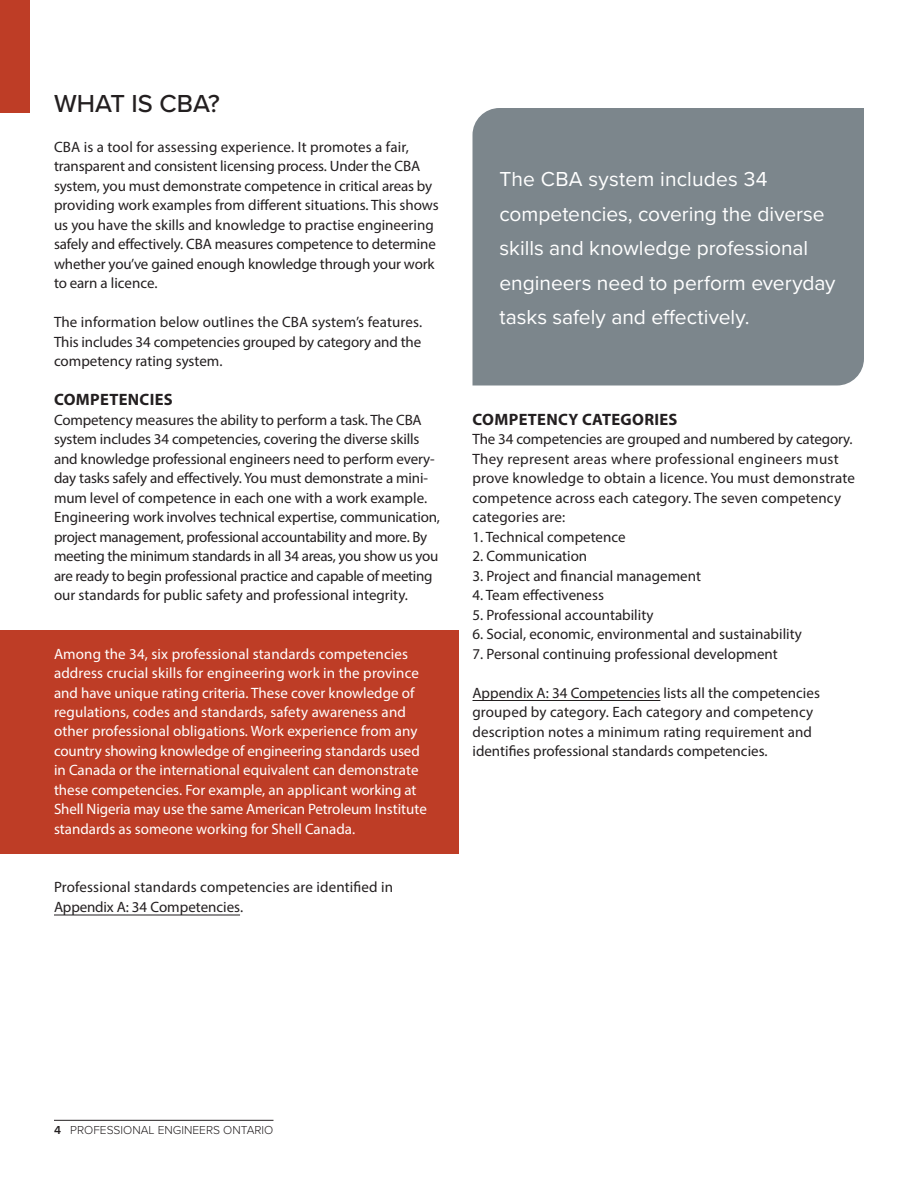
<style>
.page{position:relative;width:918px;height:1188px;background:#fff}
.page>*{position:absolute;margin:0;border:0;box-sizing:border-box;transform-origin:0 0}
.t1{font:500 25.5px "Proxima Nova";color:#231f20}
.t2{font:21px/34.5px "Proxima Nova";color:#fff}
.t3{font:700 16.5px "Myriad Pro";letter-spacing:.02em;color:#231f20}
.t4{font:15px/19.5px "Myriad Pro";color:#231f20}
.t5{font:15px/19.5px "Myriad Pro";color:#fff}
.t6{font:300 12px "Proxima Nova";color:#231f20}
.s1{font-weight:600}
</style>
<div class="page">
<hr style="left:54px;top:1120px;width:219px;height:1px;background:#231f20">
<div style="left:56px;top:630px;width:403px;height:224px;background:#be3d26"></div>
<hr style="left:472px;top:700px;width:188px;height:1px;background:#231f20">
<div style="left:472px;top:108px;width:392px;height:278px;background:#7c868c"></div>
<div style="left:0;top:0;width:29px;height:112px;background:#be3d26"></div>
<div style="left:0;top:630px;width:56px;height:224px;background:#be3d26"></div>
<hr style="left:54px;top:915px;width:186px;height:1px;background:#231f20">
<p class="t1" style="left:54px;top:85px;width:167px">WHAT IS CBA?</p>
<p class="t4" style="left:54px;top:136px;width:386px">CBA is a tool for assessing experience. It promotes a fair, transparent and consistent licensing process. Under the CBA system, you must demonstrate competence in critical areas by providing work examples from different situations. This shows us you have the skills and knowledge to practise engineering safely and effectively. CBA measures competence to determine whether you’ve gained enough knowledge through your work to earn a licence.</p>
<p class="t4" style="left:54px;top:312px;width:370px;text-align:justify">The information below outlines the CBA system’s features.<br>This includes 34 competencies grouped by category and the competency rating system.</p>
<p class="t3" style="left:54px;top:389px;width:120px">COMPETENCIES</p>
<p class="t4" style="left:54px;top:409px;width:388px">Competency measures the ability to perform a task. The CBA system includes 34 competencies, covering the diverse skills and knowledge professional engineers need to perform every&shy;day tasks safely and effectively. You must demonstrate a mini&shy;mum level of competence in each one with a work example.<br>Engineering work involves technical expertise, communication, project management, professional accountability and more. By meeting the minimum standards in all 34 areas, you show us you are ready to begin professional practice and capable of meeting our standards for public safety and professional integrity.</p>
<p class="t5" style="left:54px;top:643px;width:374px">Among the 34, six professional standards competencies address crucial skills for engineering work in the province and have unique rating criteria. These cover knowledge of regulations, codes and standards, safety awareness and other professional obligations. Work experience from any country showing knowledge of engineering standards used in Canada or the international equivalent can demonstrate these competencies. For example, an applicant working at Shell Nigeria may use the same American Petroleum Institute standards as someone working for Shell Canada.</p>
<p class="t4" style="left:54px;top:877px;width:341px">Professional standards competencies are identified in<br>Appendix A: 34 Competencies.</p>
<p class="t2" style="left:499px;top:161px;width:338px">The CBA system includes 34 competencies, covering the diverse skills and knowledge professional engineers need to perform everyday tasks safely and effectively.</p>
<p class="t3" style="left:473px;top:408px;width:206px">COMPETENCY CATEGORIES</p>
<p class="t4" style="left:472px;top:429px;width:384px">The 34 competencies are grouped and numbered by category.<br>They represent areas where professional engineers must prove knowledge to obtain a licence. You must demonstrate competence across each category. The seven competency categories are:</p>
<p class="t4" style="left:472px;top:526px;width:155px">1. Technical competence</p>
<p class="t4" style="left:472px;top:546px;width:116px">2. Communication</p>
<p class="t4" style="left:472px;top:565px;width:230px">3. Project and financial management</p>
<p class="t4" style="left:472px;top:585px;width:133px">4. Team effectiveness</p>
<p class="t4" style="left:472px;top:604px;width:183px">5. Professional accountability</p>
<p class="t4" style="left:472px;top:624px;width:331px">6. Social, economic, environmental and sustainability</p>
<p class="t4" style="left:472px;top:643px;width:307px">7. Personal continuing professional development</p>
<p class="t4" style="left:472px;top:682px;width:349px">Appendix A: 34 Competencies lists all the competencies grouped by category. Each category and competency description notes a minimum rating requirement and identifies professional standards competencies.</p>
<p class="t6" style="left:54px;top:1121px;width:221px"><span class="s1">4</span> PROFESSIONAL ENGINEERS ONTARIO</p>
</div>
